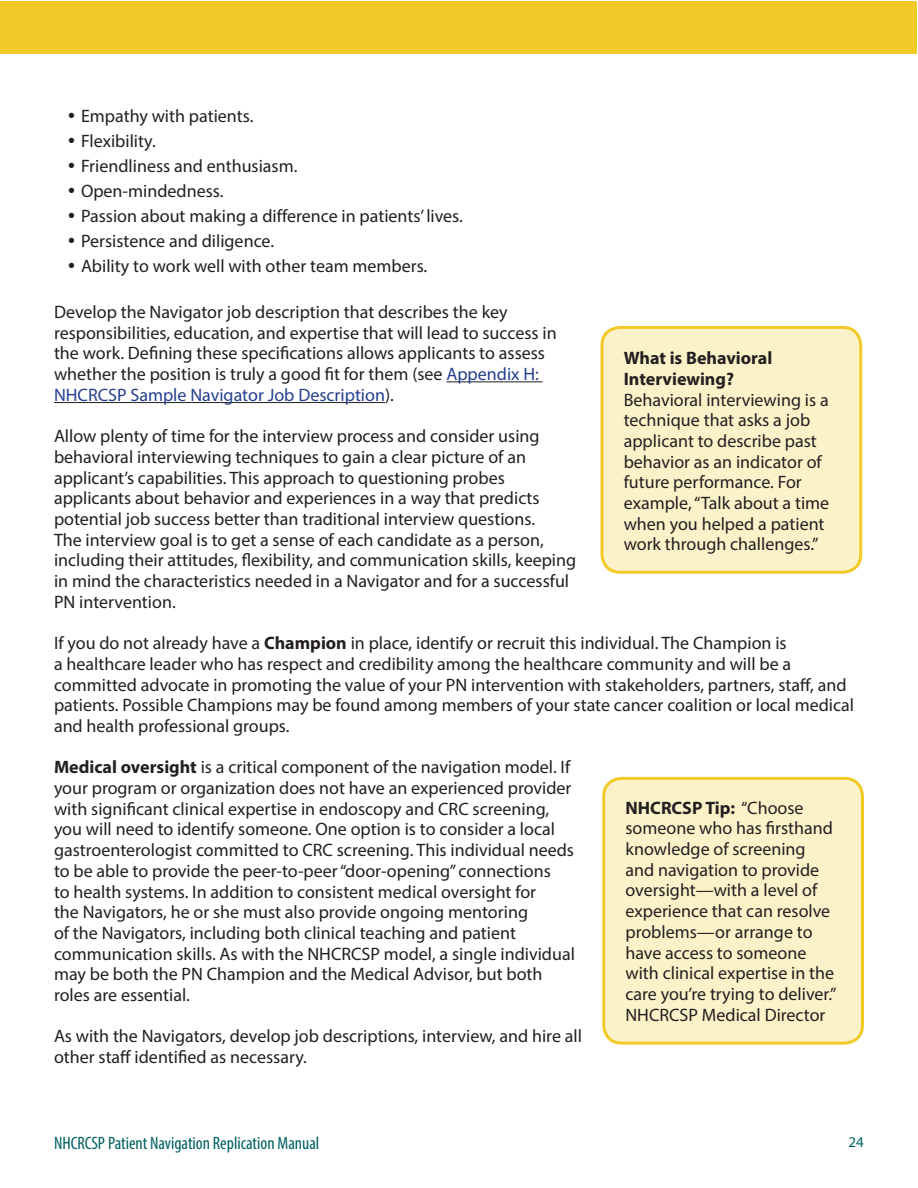
<style>
.page{position:relative;width:918px;height:1188px;background:#fff}
.page>*{position:absolute;margin:0;border:0;box-sizing:border-box;transform-origin:0 0}
.t1{font:18px/20.7px "Myriad Pro";color:#231f20}
.t2{font:condensed 18px "Myriad Pro";color:#006060}
.t3{font:700 18px/20.7px "Myriad Pro";color:#231f20}
.t4{font:15px "Myriad Pro";color:#006060}
.s1{color:#253f8e}
.s2{font-weight:700}
</style>
<div class="page">
<hr style="left:446px;top:381px;width:97px;height:1px;background:#231f20">
<hr style="left:54px;top:402px;width:331px;height:1px;background:#231f20">
<div style="left:602px;top:327px;width:259px;height:245px;background:#fcf2c9;border-radius:18px"></div>
<div style="left:600px;top:326px;width:262px;height:248px;border:3px solid #f2ca27;border-radius:18px"></div>
<div style="left:604px;top:778px;width:259px;height:265px;background:#fcf2c9;border-radius:18px"></div>
<div style="left:602px;top:777px;width:262px;height:268px;border:3px solid #f2ca27;border-radius:18px"></div>
<div style="left:1px;top:1px;width:916px;height:52px;background:#f2ca27"></div>
<p class="t1" style="left:81px;top:105px;width:174px">Empathy with patients.</p>
<p class="t1" style="left:81px;top:130px;width:76px">Flexibility.</p>
<p class="t1" style="left:81px;top:155px;width:218px">Friendliness and enthusiasm.</p>
<p class="t1" style="left:81px;top:180px;width:144px">Open-mindedness.</p>
<p class="t1" style="left:81px;top:205px;width:383px">Passion about making a difference in patients’ lives.</p>
<p class="t1" style="left:81px;top:230px;width:195px">Persistence and diligence.</p>
<p class="t1" style="left:81px;top:255px;width:348px">Ability to work well with other team members.</p>
<p class="t1" style="left:54px;top:301px;width:504px">Develop the Navigator job description that describes the key responsibilities, education, and expertise that will lead to success in the work. Defining these specifications allows applicants to assess whether the position is truly a good fit for them (see <span class="s1">Appendix H:<br>NHCRCSP Sample Navigator Job Description</span>).</p>
<p class="t1" style="left:54px;top:426px;width:524px">Allow plenty of time for the interview process and consider using behavioral interviewing techniques to gain a clear picture of an applicant’s capabilities. This approach to questioning probes applicants about behavior and experiences in a way that predicts potential job success better than traditional interview questions.<br>The interview goal is to get a sense of each candidate as a person, including their attitudes, flexibility, and communication skills, keeping in mind the characteristics needed in a Navigator and for a successful PN intervention.</p>
<p class="t1" style="left:54px;top:633px;width:802px">If you do not already have a <span class="s2">Champion</span> in place, identify or recruit this individual. The Champion is<br>a healthcare leader who has respect and credibility among the healthcare community and will be a committed advocate in promoting the value of your PN intervention with stakeholders, partners, staff, and patients. Possible Champions may be found among members of your state cancer coalition or local medical and health professional groups.</p>
<p class="t1" style="left:54px;top:757px;width:522px"><span class="s2">Medical oversight</span> is a critical component of the navigation model. If your program or organization does not have an experienced provider with significant clinical expertise in endoscopy and CRC screening, you will need to identify someone. One option is to consider a local gastroenterologist committed to CRC screening. This individual needs to be able to provide the peer-to-peer “door-opening” connections<br>to health systems. In addition to consistent medical oversight for<br>the Navigators, he or she must also provide ongoing mentoring<br>of the Navigators, including both clinical teaching and patient communication skills. As with the NHCRCSP model, a single individual may be both the PN Champion and the Medical Advisor, but both roles are essential.</p>
<p class="t1" style="left:54px;top:1026px;width:529px">As with the Navigators, develop job descriptions, interview, and hire all other staff identified as necessary.</p>
<h5 class="t3" style="left:624px;top:347px;width:150px">What is Behavioral<br>Interviewing?</h5>
<p class="t1" style="left:624px;top:389px;width:207px">Behavioral interviewing is a technique that asks a job applicant to describe past behavior as an indicator of future performance. For example, “Talk about a time when you helped a patient work through challenges.”</p>
<p class="t1" style="left:625px;top:797px;width:213px"><span class="s2">NHCRCSP Tip:</span> “Choose someone who has firsthand knowledge of screening and navigation to provide oversight—with a level of experience that can resolve problems—or arrange to have access to someone with clinical expertise in the care you’re trying to deliver.”<br>NHCRCSP Medical Director</p>
<p class="t2" style="left:54px;top:1132px;width:267px">NHCRCSP Patient Navigation Replication Manual</p>
<p class="t4" style="left:849px;top:1132px;width:17px">24</p>
</div>
